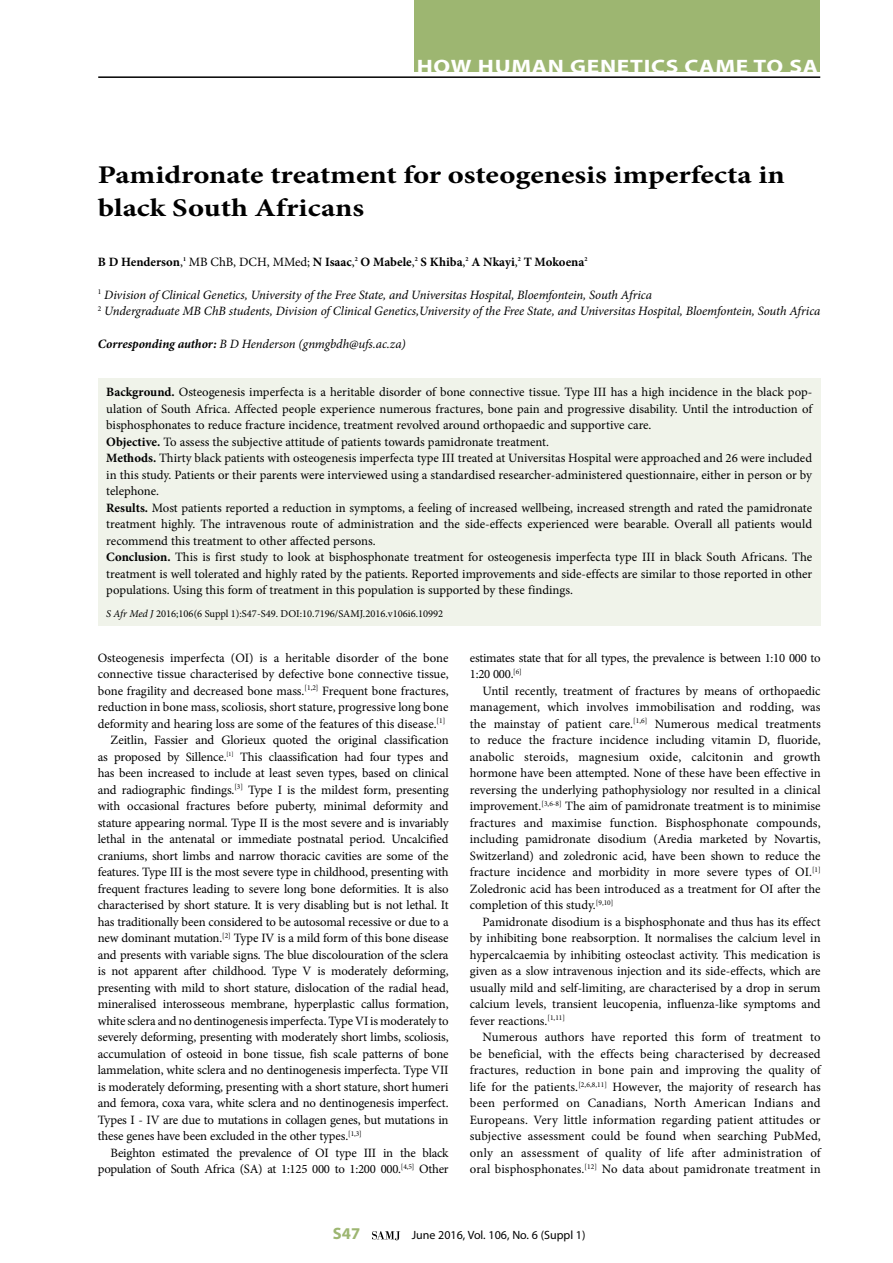
<style>
.page{position:relative;width:893px;height:1263px;background:#fff}
.page>*{position:absolute;margin:0;border:0;box-sizing:border-box;transform-origin:0 0}
.t1{font:700 25.5px/33px "Minion Pro";color:#000;scale:1.2 1}
.t2{font:700 19.5px "Myriad Pro";letter-spacing:.03em;color:#fff;scale:1.2 1}
.t3{font:700 16.5px "Myriad Pro";color:#9db671}
.t4{font:12.75px/16.5px "Minion Pro";letter-spacing:-.01em;color:#000;text-align:justify}
.t5{font:italic 12.75px/16.5px "Minion Pro";letter-spacing:-.01em;color:#000}
.t6{font:700 12.75px "Minion Pro";color:#000}
.t7{font:12px "Myriad Pro";color:#000}
.t8{font:10.5px "Minion Pro";color:#000}
.s1{font-weight:400}
.s2{font-weight:700}
.s3{font-style:italic}
</style>
<div class="page">
<hr style="left:98px;top:76px;width:722px;height:2px;background:#000">
<div style="left:415px;top:0;width:405px;height:72px;background:#9db671"></div>
<svg style="left:372px;top:1231px;width:28px;height:9px"></svg>
<div style="left:98px;top:378px;width:723px;height:248px;background:#f0f3ea"></div>
<h2 class="t2" style="left:417px;top:54px;width:336px">HOW HUMAN GENETICS CAME TO SA</h2>
<h1 class="t1" style="left:98px;top:158px;width:574px">Pamidronate treatment for osteogenesis imperfecta in black South Africans</h1>
<p class="t6" style="left:98px;top:252px;width:491px">B D Henderson<span class="s1">,</span><sup>1</sup> <span class="s1">MB ChB, DCH, MMed;</span> N Isaac<span class="s1">,</span><sup>2</sup> O Mabele<span class="s1">,</span><sup>2</sup> S Khiba<span class="s1">,</span><sup>2</sup> A Nkayi<span class="s1">,</span><sup>2</sup> T Mokoena<sup>2</sup></p>
<p class="t5" style="left:98px;top:286px;width:724px"><sup>1</sup> Division of Clinical Genetics, University of the Free State, and Universitas Hospital, Bloemfontein, South Africa<br><sup>2</sup> Undergraduate MB ChB students, Division of Clinical Genetics,University of the Free State, and Universitas Hospital, Bloemfontein, South Africa</p>
<p class="t5" style="left:98px;top:336px;width:310px"><span class="s2">Corresponding author:</span> B D Henderson (gnmgbdh@ufs.ac.za)</p>
<p class="t4" style="left:106px;top:384px;width:707px;text-align:left"><span class="s2">Background.</span> Osteogenesis imperfecta is a heritable disorder of bone connective tissue. Type III has a high incidence in the black pop&shy;ulation of South Africa. Affected people experience numerous fractures, bone pain and progressive disability. Until the introduction of bisphosphonates to reduce fracture incidence, treatment revolved around orthopaedic and supportive care.<br><span class="s2">Objective.</span> To assess the subjective attitude of patients towards pamidronate treatment.<br><span class="s2">Methods.</span> Thirty black patients with osteogenesis imperfecta type III treated at Universitas Hospital were approached and 26 were included in this study. Patients or their parents were interviewed using a standardised researcher-administered questionnaire, either in person or by telephone.<br><span class="s2">Results.</span> Most patients reported a reduction in symptoms, a feeling of increased wellbeing, increased strength and rated the pamidronate treatment highly. The intravenous route of administration and the side-effects experienced were bearable. Overall all patients would recommend this treatment to other affected persons.<br><span class="s2">Conclusion.</span> This is first study to look at bisphosphonate treatment for osteogenesis imperfecta type III in black South Africans. The treatment is well tolerated and highly rated by the patients. Reported improvements and side-effects are similar to those reported in other populations. Using this form of treatment in this population is supported by these findings.</p>
<p class="t8" style="left:106px;top:606px;width:338px"><span class="s3">S Afr Med J</span> 2016;106(6 Suppl 1):S47-S49. DOI:10.7196/SAMJ.2016.v106i6.10992</p>
<p class="t4" style="left:98px;top:649px;width:352px">Osteogenesis imperfecta (OI) is a heritable disorder of the bone</p>
<p class="t4" style="left:98px;top:666px;width:352px">connective tissue characterised by defective bone connective tissue,</p>
<p class="t4" style="left:98px;top:682px;width:352px">bone fragility and decreased bone mass.<sup>[1,2]</sup> Frequent bone fractures,</p>
<p class="t4" style="left:98px;top:699px;width:352px">reduction in bone mass, scoliosis, short stature, progressive long bone</p>
<p class="t4" style="left:98px;top:715px;width:349px">deformity and hearing loss are some of the features of this disease.<sup>[1]</sup></p>
<p class="t4" style="left:111px;top:732px;width:340px">Zeitlin, Fassier and Glorieux quoted the original classification</p>
<p class="t4" style="left:98px;top:748px;width:352px">as proposed by Sillence.<sup>[1]</sup> This claassification had four types and</p>
<p class="t4" style="left:98px;top:765px;width:352px">has been increased to include at least seven types, based on clinical</p>
<p class="t4" style="left:98px;top:781px;width:352px">and radiographic findings.<sup>[3]</sup> Type I is the mildest form, presenting</p>
<p class="t4" style="left:98px;top:798px;width:352px">with occasional fractures before puberty, minimal deformity and</p>
<p class="t4" style="left:98px;top:814px;width:352px">stature appearing normal. Type II is the most severe and is invariably</p>
<p class="t4" style="left:98px;top:831px;width:352px">lethal in the antenatal or immediate postnatal period. Uncalcified</p>
<p class="t4" style="left:98px;top:847px;width:352px">craniums, short limbs and narrow thoracic cavities are some of the</p>
<p class="t4" style="left:98px;top:864px;width:352px">features. Type III is the most severe type in childhood, presenting with</p>
<p class="t4" style="left:98px;top:880px;width:352px">frequent fractures leading to severe long bone deformities. It is also</p>
<p class="t4" style="left:98px;top:897px;width:352px">characterised by short stature. It is very disabling but is not lethal. It</p>
<p class="t4" style="left:98px;top:913px;width:352px">has traditionally been considered to be autosomal recessive or due to a</p>
<p class="t4" style="left:98px;top:930px;width:352px">new dominant mutation.<sup>[2]</sup> Type IV is a mild form of this bone disease</p>
<p class="t4" style="left:98px;top:946px;width:352px">and presents with variable signs. The blue discolouration of the sclera</p>
<p class="t4" style="left:98px;top:963px;width:352px">is not apparent after childhood. Type V is moderately deforming,</p>
<p class="t4" style="left:98px;top:979px;width:352px">presenting with mild to short stature, dislocation of the radial head,</p>
<p class="t4" style="left:98px;top:996px;width:352px">mineralised interosseous membrane, hyperplastic callus formation,</p>
<p class="t4" style="left:98px;top:1012px;width:352px">white sclera and no dentinogenesis imperfecta. Type VI is moderately to</p>
<p class="t4" style="left:98px;top:1029px;width:352px">severely deforming, presenting with moderately short limbs, scoliosis,</p>
<p class="t4" style="left:98px;top:1045px;width:352px">accumulation of osteoid in bone tissue, fish scale patterns of bone</p>
<p class="t4" style="left:98px;top:1062px;width:352px">lammelation, white sclera and no dentinogenesis imperfecta. Type VII</p>
<p class="t4" style="left:98px;top:1078px;width:352px">is moderately deforming, presenting with a short stature, short humeri</p>
<p class="t4" style="left:98px;top:1095px;width:352px">and femora, coxa vara, white sclera and no dentinogenesis imperfect.</p>
<p class="t4" style="left:98px;top:1111px;width:352px">Types I - IV are due to mutations in collagen genes, but mutations in</p>
<p class="t4" style="left:98px;top:1128px;width:266px">these genes have been excluded in the other types.<sup>[1,3]</sup></p>
<p class="t4" style="left:111px;top:1144px;width:340px">Beighton estimated the prevalence of OI type III in the black</p>
<p class="t4" style="left:98px;top:1161px;width:352px">population of South Africa (SA) at 1:125 000 to 1:200 000.<sup>[4,5]</sup> Other</p>
<p class="t4" style="left:470px;top:649px;width:352px">estimates state that for all types, the prevalence is between 1:10 000 to<br>1:20 000.<sup>[6]</sup></p>
<p class="t4" style="left:470px;top:682px;width:352px;text-indent:13px">Until recently, treatment of fractures by means of orthopaedic management, which involves immobilisation and rodding, was the mainstay of patient care.<sup>[1,6]</sup> Numerous medical treatments to reduce the fracture incidence including vitamin D, fluoride, anabolic steroids, magnesium oxide, calcitonin and growth hormone have been attempted. None of these have been effective in reversing the underlying pathophysiology nor resulted in a clinical improvement.<sup>[3,6-8]</sup> The aim of pamidronate treatment is to minimise fractures and maximise function. Bisphosphonate compounds, including pamidronate disodium (Aredia marketed by Novartis, Switzerland) and zoledronic acid, have been shown to reduce the fracture incidence and morbidity in more severe types of OI.<sup>[1] </sup>Zoledronic acid has been introduced as a treatment for OI after the completion of this study.<sup>[9,10]</sup></p>
<p class="t4" style="left:470px;top:913px;width:352px;text-indent:13px">Pamidronate disodium is a bisphosphonate and thus has its effect by inhibiting bone reabsorption. It normalises the calcium level in hypercalcaemia by inhibiting osteoclast activity. This medication is given as a slow intravenous injection and its side-effects, which are usually mild and self-limiting, are characterised by a drop in serum calcium levels, transient leucopenia, influenza-like symptoms and fever reactions.<sup>[1,11]</sup></p>
<p class="t4" style="left:470px;top:1029px;width:352px;text-indent:13px">Numerous authors have reported this form of treatment to be beneficial, with the effects being characterised by decreased fractures, reduction in bone pain and improving the quality of life for the patients.<sup>[2,6,8,11]</sup> However, the majority of research has been performed on Canadians, North American Indians and Europeans. Very little information regarding patient attitudes or subjective assessment could be found when searching PubMed, only an assessment of quality of life after administration of oral bisphosphonates.<sup>[12]</sup> No data about pamidronate treatment in</p>
<p class="t3" style="left:333px;top:1223px;width:29px">S47</p>
<p class="t7" style="left:412px;top:1228px;width:175px">June 2016, Vol. 106, No. 6 (Suppl 1)</p>
</div>
